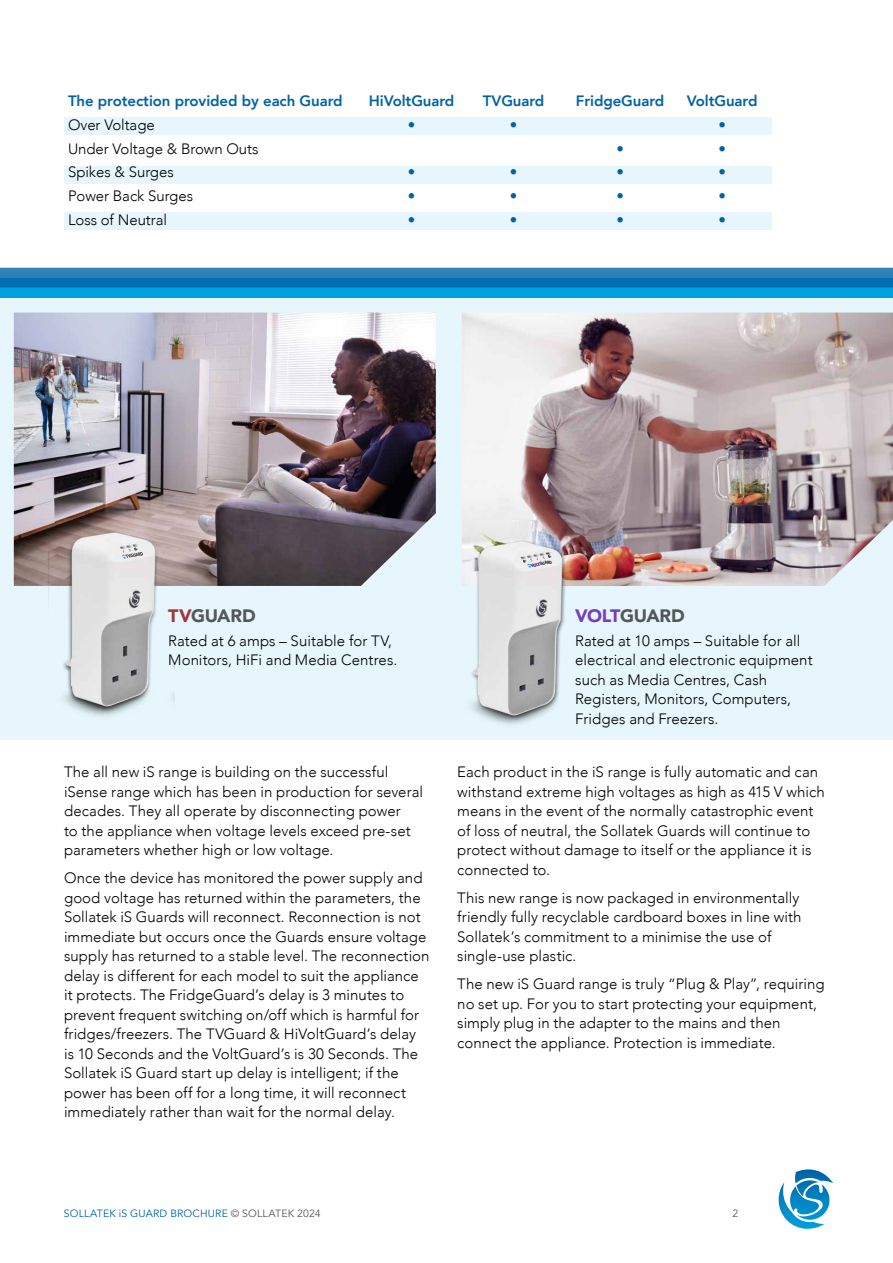
<style>
.page{position:relative;width:893px;height:1263px;background:#fff}
.page>*{position:absolute;margin:0;border:0;box-sizing:border-box;transform-origin:0 0}
.t1{font:900 18px "Avenir";letter-spacing:-.01em;color:#54575a}
.t2{font:300 15px/19.5px "Avenir";letter-spacing:.005em;color:#000}
.t3{font:800 15px "Avenir";letter-spacing:-.005em;color:#0062a5}
.t4{font:300 15px "Avenir";color:#0062a5}
.t5{font:10.5px "Avenir";letter-spacing:.015em;color:#0062a5}
.t6{font:10.5px "Avenir";color:#54565a}
.t7{font:italic 700 4.65px "Myriad Pro";color:#54575a;scale:.8 1}
.s1{color:#a73439}
.s2{color:#773dbd}
.s3{color:#54565a}
</style>
<div class="page">
<svg style="left:779px;top:1169px;width:54px;height:60px"></svg>
<div style="left:65px;top:212px;width:707px;height:17px;background:#e6f6fc"></div>
<div style="left:65px;top:117px;width:707px;height:17px;background:#e6f6fc"></div>
<div style="left:65px;top:166px;width:707px;height:17px;background:#e6f6fc"></div>
<div style="left:0;top:272px;width:893px;height:468px;background:#e6f6fc"></div>
<img style="left:14px;top:313px;width:422px;height:273px">
<img style="left:462px;top:313px;width:431px;height:273px">
<div style="left:461px;top:539px;width:106px;height:191px;background:#000;opacity:.75"></div>
<img style="left:461px;top:683px;width:106px;height:47px">
<img style="left:470px;top:538px;width:97px;height:181px">
<svg style="left:523px;top:556px;width:29px;height:12px"></svg>
<div style="left:48px;top:531px;width:126px;height:191px;background:#000;opacity:.75"></div>
<img style="left:61px;top:675px;width:91px;height:47px">
<img style="left:62px;top:530px;width:97px;height:181px">
<svg style="left:122px;top:544px;width:21px;height:15px"></svg>
<img style="left:152px;top:675px;width:22px;height:47px">
<img style="left:172px;top:530px;width:2px;height:181px">
<img style="left:48px;top:675px;width:13px;height:47px">
<img style="left:48px;top:530px;width:4px;height:181px">
<div style="left:0;top:278px;width:893px;height:20px;background:#00a0df"></div>
<svg style="left:0;top:268px;width:893px;height:19px;background:#1977b3"></svg>
<p class="t3" style="left:68px;top:89px;width:276px">The protection provided by each Guard</p>
<p class="t3" style="left:369px;top:89px;width:87px">HiVoltGuard</p>
<p class="t3" style="left:483px;top:89px;width:63px">TVGuard</p>
<p class="t3" style="left:576px;top:89px;width:90px">FridgeGuard</p>
<p class="t3" style="left:687px;top:89px;width:72px">VoltGuard</p>
<p class="t2" style="left:68px;top:115px;width:88px">Over Voltage</p>
<p class="t4" style="left:408px;top:116px;width:9px">•</p>
<p class="t4" style="left:510px;top:116px;width:9px">•</p>
<p class="t4" style="left:718px;top:116px;width:9px">•</p>
<p class="t2" style="left:68px;top:139px;width:192px">Under Voltage &amp; Brown Outs</p>
<p class="t4" style="left:616px;top:140px;width:9px">•</p>
<p class="t4" style="left:718px;top:140px;width:9px">•</p>
<p class="t2" style="left:68px;top:163px;width:107px">Spikes &amp; Surges</p>
<p class="t4" style="left:408px;top:163px;width:9px">•</p>
<p class="t4" style="left:510px;top:163px;width:9px">•</p>
<p class="t4" style="left:616px;top:163px;width:9px">•</p>
<p class="t4" style="left:718px;top:163px;width:9px">•</p>
<p class="t2" style="left:68px;top:186px;width:126px">Power Back Surges</p>
<p class="t4" style="left:408px;top:187px;width:9px">•</p>
<p class="t4" style="left:510px;top:187px;width:9px">•</p>
<p class="t4" style="left:616px;top:187px;width:9px">•</p>
<p class="t4" style="left:718px;top:187px;width:9px">•</p>
<p class="t2" style="left:68px;top:210px;width:101px">Loss of Neutral</p>
<p class="t4" style="left:408px;top:211px;width:9px">•</p>
<p class="t4" style="left:510px;top:211px;width:9px">•</p>
<p class="t4" style="left:616px;top:211px;width:9px">•</p>
<p class="t4" style="left:718px;top:211px;width:9px">•</p>
<p class="t1" style="left:168px;top:600px;width:89px"><span class="s1">TV</span>GUARD</p>
<p class="t2" style="left:168px;top:631px;width:231px">Rated at 6 amps – Suitable for TV,<br>Monitors, HiFi and Media Centres.</p>
<p class="t2" style="left:64px;top:762px;width:361px">The all new iS range is building on the successful iSense range which has been in production for several decades. They all operate by disconnecting power<br>to the appliance when voltage levels exceed pre-set parameters whether high or low voltage.</p>
<p class="t2" style="left:64px;top:868px;width:367px">Once the device has monitored the power supply and good voltage has returned within the parameters, the Sollatek iS Guards will reconnect. Reconnection is not immediate but occurs once the Guards ensure voltage supply has returned to a stable level. The reconnection delay is different for each model to suit the appliance it protects. The FridgeGuard’s delay is 3 minutes to prevent frequent switching on/off which is harmful for fridges/freezers. The TVGuard &amp; HiVoltGuard’s delay is 10 Seconds and the VoltGuard’s is 30 Seconds. The Sollatek iS Guard start up delay is intelligent; if the power has been off for a long time, it will reconnect immediately rather than wait for the normal delay.</p>
<p class="t7" style="left:531px;top:562px;width:28px;rotate:-11deg"><span class="s2">VOLT</span>GUARD</p>
<p class="t1" style="left:575px;top:600px;width:111px"><span class="s2">VOLT</span>GUARD</p>
<p class="t2" style="left:575px;top:631px;width:239px">Rated at 10 amps – Suitable for all electrical and electronic equipment such as Media Centres, Cash<br>Registers, Monitors, Computers,<br>Fridges and Freezers.</p>
<p class="t2" style="left:457px;top:762px;width:369px">Each product in the iS range is fully automatic and can withstand extreme high voltages as high as 415 V which means in the event of the normally catastrophic event of loss of neutral, the Sollatek Guards will continue to protect without damage to itself or the appliance it is connected to.</p>
<p class="t2" style="left:457px;top:888px;width:346px">This new range is now packaged in environmentally friendly fully recyclable cardboard boxes in line with Sollatek’s commitment to a minimise the use of single-use plastic.</p>
<p class="t2" style="left:457px;top:974px;width:369px">The new iS Guard range is truly “Plug &amp; Play”, requiring no set up. For you to start protecting your equipment, simply plug in the adapter to the mains and then connect the appliance. Protection is immediate.</p>
<p class="t5" style="left:64px;top:1207px;width:259px">SOLLATEK iS GUARD BROCHURE <span class="s3">© SOLLATEK 2024</span></p>
<p class="t6" style="left:732px;top:1207px;width:7px">2</p>
</div>
